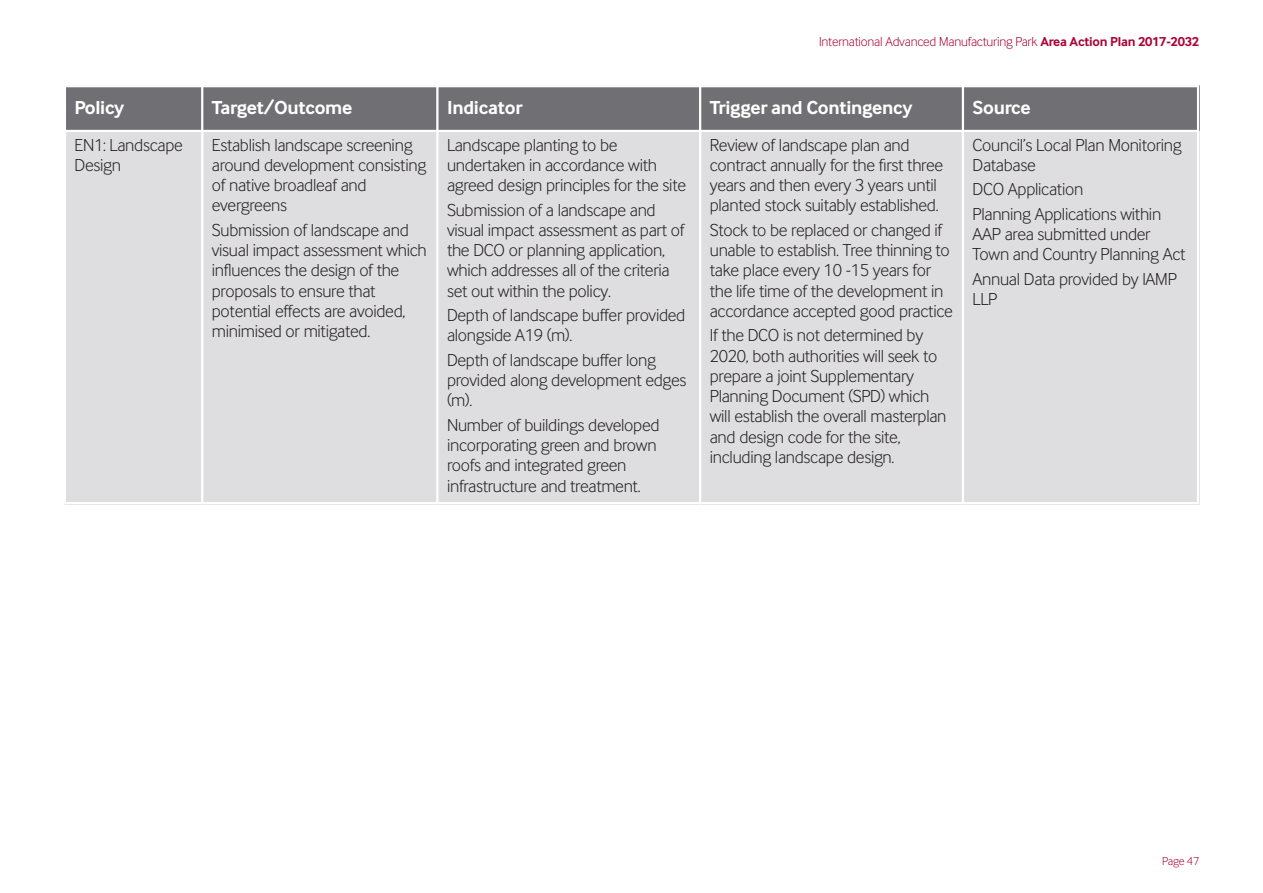
<style>
.page{position:relative;width:1263px;height:893px;background:#fff}
.page>*{position:absolute;margin:0;border:0;box-sizing:border-box;transform-origin:0 0}
.t1{font:700 19.5px "Inter Face Da Ma";letter-spacing:-.015em;color:#fff}
.t2{font:18px/20.2px "Inter Face Da Ma Lt";letter-spacing:-.015em;color:#231f20}
.t3{font:13.5px "Inter Face Da Ma Lt";letter-spacing:-.015em;color:#ab0534}
.t4{font:12px "Inter Face Da Ma Lt";letter-spacing:-.015em;color:#ab0534}
.s1{font-family:"Inter Face Da Ma";font-weight:700}
</style>
<div class="page">
<div style="left:64px;top:85px;width:138px;height:46px;background:#706f73"></div>
<div style="left:202px;top:85px;width:235px;height:46px;background:#706f73"></div>
<div style="left:437px;top:85px;width:263px;height:46px;background:#706f73"></div>
<div style="left:700px;top:85px;width:263px;height:46px;background:#706f73"></div>
<div style="left:963px;top:85px;width:236px;height:46px;background:#706f73"></div>
<div style="left:64px;top:131px;width:138px;height:373px;background:#dedee1"></div>
<div style="left:202px;top:131px;width:235px;height:373px;background:#dedee1"></div>
<div style="left:437px;top:131px;width:263px;height:373px;background:#dedee1"></div>
<div style="left:700px;top:131px;width:263px;height:373px;background:#dedee1"></div>
<div style="left:963px;top:131px;width:236px;height:373px;background:#dedee1"></div>
<hr style="left:64px;top:85px;width:2px;height:419px;background:#fff">
<hr style="left:201px;top:85px;width:2px;height:419px;background:#fff">
<hr style="left:436px;top:85px;width:2px;height:419px;background:#fff">
<hr style="left:699px;top:85px;width:2px;height:419px;background:#fff">
<hr style="left:962px;top:85px;width:2px;height:419px;background:#fff">
<hr style="left:1197px;top:85px;width:2px;height:419px;background:#fff">
<hr style="left:64px;top:85px;width:1135px;height:2px;background:#fff">
<hr style="left:64px;top:130px;width:1135px;height:2px;background:#fff">
<hr style="left:64px;top:502px;width:1135px;height:2px;background:#fff">
<p class="t3" style="left:819px;top:37px;width:381px">International Advanced Manufacturing Park <span class="s1">Area Action Plan 2017-2032</span></p>
<p class="t1" style="left:75px;top:101px;width:51px">Policy</p>
<p class="t1" style="left:212px;top:101px;width:142px">Target/Outcome</p>
<p class="t1" style="left:447px;top:101px;width:77px">Indicator</p>
<p class="t1" style="left:710px;top:101px;width:204px">Trigger and Contingency</p>
<p class="t1" style="left:972px;top:101px;width:60px">Source</p>
<p class="t2" style="left:75px;top:136px;width:110px">EN1: Landscape<br>Design</p>
<p class="t2" style="left:212px;top:136px;width:216px">Establish landscape screening around development consisting of native broadleaf and evergreens</p>
<p class="t2" style="left:212px;top:222px;width:216px">Submission of landscape and visual impact assessment which influences the design of the proposals to ensure that potential effects are avoided, minimised or mitigated.</p>
<p class="t2" style="left:710px;top:136px;width:235px">Review of landscape plan and contract annually for the first three years and then every 3 years until planted stock suitably established.</p>
<p class="t2" style="left:710px;top:222px;width:245px">Stock to be replaced or changed if unable to establish. Tree thinning to take place every 10 -15 years for the life time of the development in accordance accepted good practice</p>
<p class="t2" style="left:710px;top:327px;width:238px">If the DCO is not determined by<br>2020, both authorities will seek to prepare a joint Supplementary<br>Planning Document (SPD) which will establish the overall masterplan and design code for the site, including landscape design.</p>
<p class="t2" style="left:972px;top:136px;width:211px">Council’s Local Plan Monitoring<br>Database</p>
<p class="t2" style="left:972px;top:179px;width:190px;line-height:24.5px">DCO Application<br>Planning Applications within</p>
<p class="t2" style="left:972px;top:226px;width:214px">AAP area submitted under<br>Town and Country Planning Act</p>
<p class="t2" style="left:972px;top:271px;width:206px">Annual Data provided by IAMP<br>LLP</p>
<p class="t2" style="left:447px;top:136px;width:241px">Landscape planting to be undertaken in accordance with agreed design principles for the site</p>
<p class="t2" style="left:447px;top:201px;width:239px">Submission of a landscape and visual impact assessment as part of the DCO or planning application, which addresses all of the criteria set out within the policy.</p>
<p class="t2" style="left:447px;top:307px;width:240px">Depth of landscape buffer provided alongside A19 (m).</p>
<p class="t2" style="left:447px;top:352px;width:241px">Depth of landscape buffer long provided along development edges (m).</p>
<p class="t2" style="left:447px;top:417px;width:214px">Number of buildings developed incorporating green and brown roofs and integrated green infrastructure and treatment.</p>
<p class="t4" style="left:1162px;top:857px;width:39px">Page 47</p>
</div>
